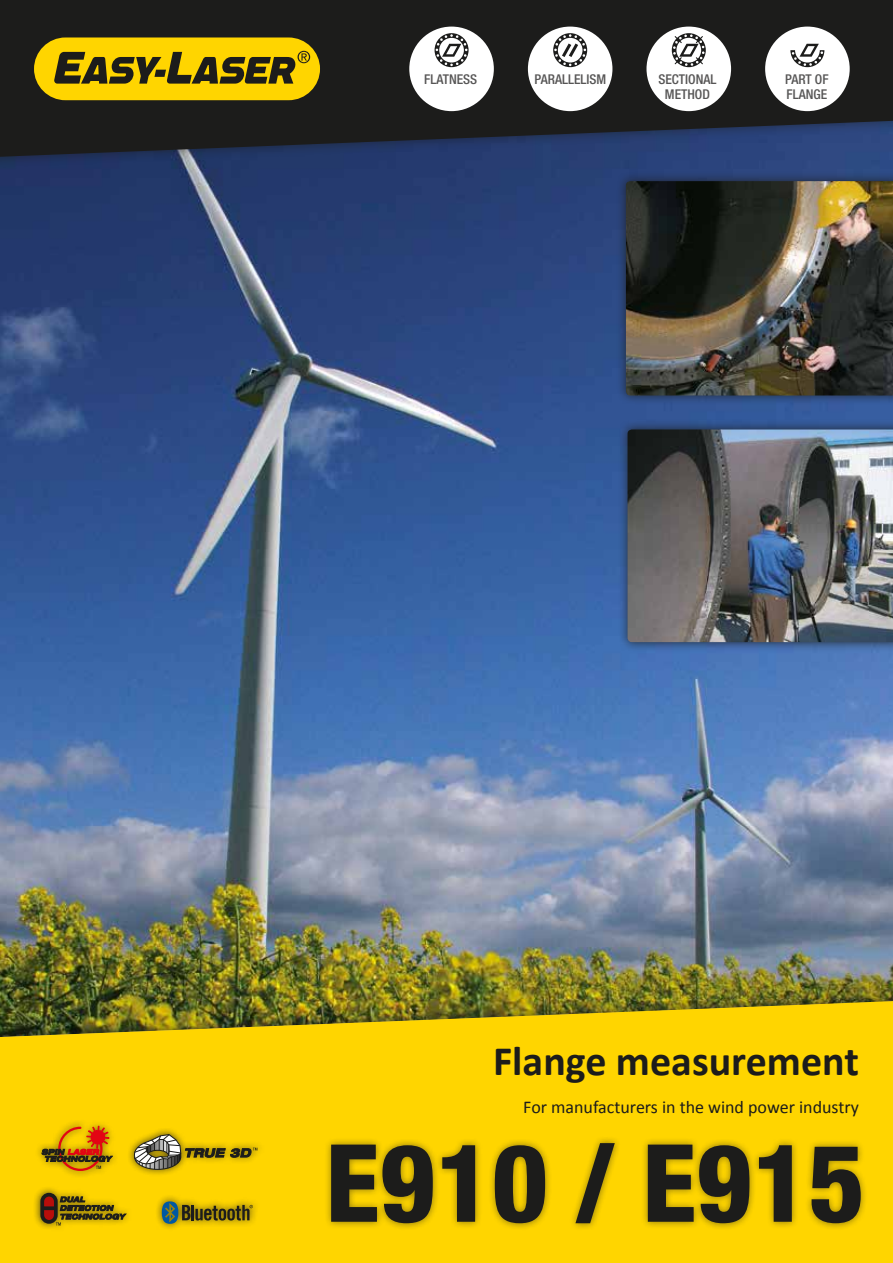
<style>
.page{position:relative;width:893px;height:1263px;background:#fff}
.page>*{position:absolute;margin:0;border:0;box-sizing:border-box;transform-origin:0 0}
.t1{font:800 condensed 108px "Helvetica Neue";color:#1c1c1b}
.t2{font:700 42px "Calibri";color:#1c1c1b}
.t3{font:18px "Calibri";color:#1c1c1b}
.t4{font:500 condensed 13.5px/15px "Helvetica Neue";color:#575656;text-align:center}
</style>
<div class="page">
<img style="left:0;top:169px;width:893px;height:820px">
<div style="left:616px;top:171px;width:277px;height:234px;background:#1c1c1b;opacity:.75"></div>
<img style="left:626px;top:181px;width:267px;height:214px">
<div style="left:618px;top:420px;width:275px;height:232px;background:#1c1c1b;opacity:.75"></div>
<img style="left:628px;top:429px;width:265px;height:213px">
<div style="left:0;top:0;width:893px;height:169px;background:#1c1c1b;opacity:.6"></div>
<svg style="left:0;top:0;width:893px;height:157px;background:#1e222c"></svg>
<div style="left:0;top:989px;width:893px;height:274px;background:#1c1c1b;opacity:.75"></div>
<svg style="left:0;top:1001px;width:893px;height:262px;background:#efc903"></svg>
<div style="left:34px;top:37px;width:286px;height:63px;background:#ffd500;border-radius:31px"></div>
<svg style="left:54px;top:51px;width:256px;height:33px"></svg>
<div style="left:519px;top:17px;width:103px;height:103px;background:#1c1c1b"></div>
<div style="left:528px;top:27px;width:84px;height:84px;background:#fff;border-radius:50%"></div>
<div style="left:400px;top:17px;width:103px;height:103px;background:#1c1c1b"></div>
<div style="left:409px;top:27px;width:85px;height:84px;background:#fff;border-radius:50%"></div>
<div style="left:637px;top:17px;width:103px;height:103px;background:#1c1c1b"></div>
<div style="left:646px;top:27px;width:85px;height:84px;background:#fff;border-radius:50%"></div>
<div style="left:756px;top:17px;width:103px;height:103px;background:#1c1c1b"></div>
<div style="left:765px;top:27px;width:85px;height:84px;background:#fff;border-radius:50%"></div>
<div style="left:324px;top:1135px;width:544px;height:96px;background:#1c1c1b;opacity:.5"></div>
<div style="left:154px;top:1194px;width:106px;height:37px;background:#1c1c1b;opacity:.75"></div>
<svg style="left:162px;top:1201px;width:91px;height:23px;background:#887d1c"></svg>
<div style="left:33px;top:1185px;width:100px;height:47px;background:#1c1c1b;opacity:.75"></div>
<svg style="left:40px;top:1193px;width:86px;height:32px;background:#95760c"></svg>
<div style="left:35px;top:1119px;width:84px;height:59px;background:#1c1c1b;opacity:.75"></div>
<svg style="left:42px;top:1126px;width:71px;height:45px;background:#c68309"></svg>
<svg style="left:435px;top:33px;width:34px;height:34px"></svg>
<svg style="left:790px;top:44px;width:34px;height:23px"></svg>
<svg style="left:553px;top:33px;width:34px;height:34px"></svg>
<svg style="left:672px;top:33px;width:34px;height:34px"></svg>
<div style="left:127px;top:1127px;width:137px;height:50px;background:#1c1c1b;opacity:.75"></div>
<svg style="left:134px;top:1134px;width:123px;height:36px;background:#baa227"></svg>
<p class="t4" style="left:424px;top:71px;width:55px">FLATNESS</p>
<p class="t4" style="left:535px;top:71px;width:73px">PARALLELISM</p>
<p class="t4" style="left:785px;top:71px;width:45px;text-align:left">PART OF<br>FLANGE</p>
<p class="t4" style="left:658px;top:71px;width:60px">SECTIONAL<br>METHOD</p>
<h2 class="t2" style="left:493px;top:1035px;width:367px">Flange measurement</h2>
<h3 class="t3" style="left:523px;top:1095px;width:337px">For manufacturers in the wind power industry</h3>
<h1 class="t1" style="left:326px;top:1116px;width:541px">E910 / E915</h1>
</div>
